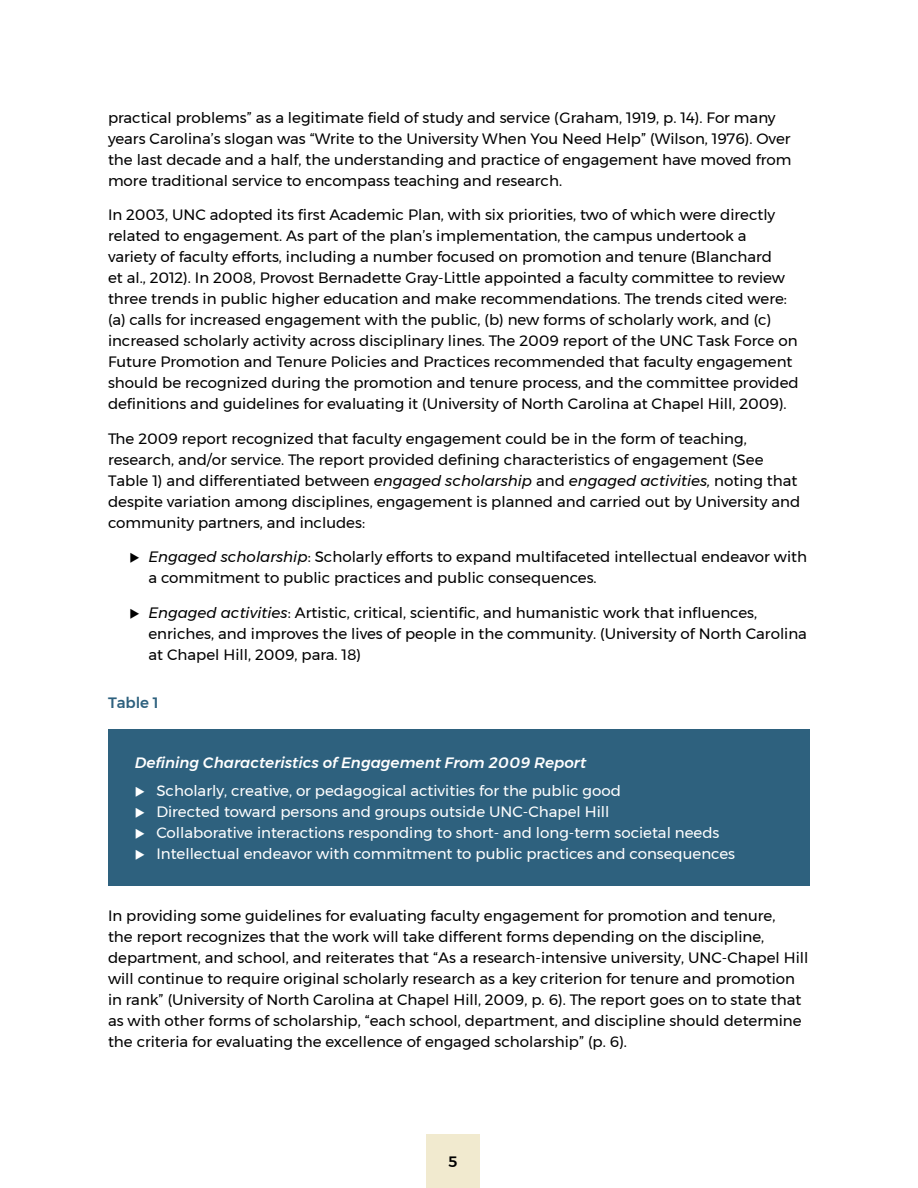
<style>
.page{position:relative;width:918px;height:1188px;background:#fff}
.page>*{position:absolute;margin:0;border:0;box-sizing:border-box;transform-origin:0 0}
.t1{font:15px/21px "Montserrat";color:#000}
.t2{font:15px "Montserrat";color:#fff}
.t3{font:italic 500 15px "Montserrat";color:#fff}
.t4{font:500 15px "Montserrat";color:#2e617e}
.t5{font:500 15px "Montserrat";color:#000}
.s1{font-style:italic}
</style>
<div class="page">
<div style="left:426px;top:1134px;width:54px;height:54px;background:#f1eacf"></div>
<div style="left:108px;top:729px;width:702px;height:156px;background:#2e617e"></div>
<p class="t1" style="left:108px;top:107px;width:685px">practical problems” as a legitimate field of study and service (Graham, 1919, p. 14). For many years Carolina’s slogan was “Write to the University When You Need Help” (Wilson, 1976). Over the last decade and a half, the understanding and practice of engagement have moved from more traditional service to encompass teaching and research.</p>
<p class="t1" style="left:108px;top:204px;width:692px">In 2003, UNC adopted its first Academic Plan, with six priorities, two of which were directly related to engagement. As part of the plan’s implementation, the campus undertook a variety of faculty efforts, including a number focused on promotion and tenure (Blanchard<br>et al., 2012). In 2008, Provost Bernadette Gray-Little appointed a faculty committee to review three trends in public higher education and make recommendations. The trends cited were: (a) calls for increased engagement with the public, (b) new forms of scholarly work, and (c) increased scholarly activity across disciplinary lines. The 2009 report of the UNC Task Force on Future Promotion and Tenure Policies and Practices recommended that faculty engagement should be recognized during the promotion and tenure process, and the committee provided definitions and guidelines for evaluating it (University of North Carolina at Chapel Hill, 2009).</p>
<p class="t1" style="left:108px;top:428px;width:694px">The 2009 report recognized that faculty engagement could be in the form of teaching, research, and/or service. The report provided defining characteristics of engagement (See Table 1) and differentiated between <span class="s1">engaged scholarship</span> and <span class="s1">engaged activities,</span> noting that despite variation among disciplines, engagement is planned and carried out by University and community partners, and includes:</p>
<p class="t1" style="left:148px;top:546px;width:660px;text-indent:-19px">◆ <span class="s1">Engaged scholarship</span>: Scholarly efforts to expand multifaceted intellectual endeavor with a commitment to public practices and public consequences.</p>
<p class="t1" style="left:148px;top:602px;width:660px;text-indent:-19px">◆ <span class="s1">Engaged activities</span>: Artistic, critical, scientific, and humanistic work that influences, enriches, and improves the lives of people in the community. (University of North Carolina at Chapel Hill, 2009, para. 18)</p>
<p class="t4" style="left:108px;top:690px;width:52px">Table 1</p>
<p class="t3" style="left:135px;top:751px;width:453px">Defining Characteristics of Engagement From 2009 Report</p>
<p class="t2" style="left:135px;top:779px;width:488px">◆ Scholarly, creative, or pedagogical activities for the public good</p>
<p class="t2" style="left:135px;top:800px;width:476px">◆ Directed toward persons and groups outside UNC-Chapel Hill</p>
<p class="t2" style="left:135px;top:821px;width:586px">◆ Collaborative interactions responding to short- and long-term societal needs</p>
<p class="t2" style="left:135px;top:842px;width:602px">◆ Intellectual endeavor with commitment to public practices and consequences</p>
<p class="t1" style="left:108px;top:905px;width:702px">In providing some guidelines for evaluating faculty engagement for promotion and tenure,<br>the report recognizes that the work will take different forms depending on the discipline, department, and school, and reiterates that “As a research-intensive university, UNC-Chapel Hill will continue to require original scholarly research as a key criterion for tenure and promotion in rank” (University of North Carolina at Chapel Hill, 2009, p. 6). The report goes on to state that as with other forms of scholarship, “each school, department, and discipline should determine the criteria for evaluating the excellence of engaged scholarship” (p. 6).</p>
<p class="t5" style="left:448px;top:1150px;width:11px">5</p>
</div>
